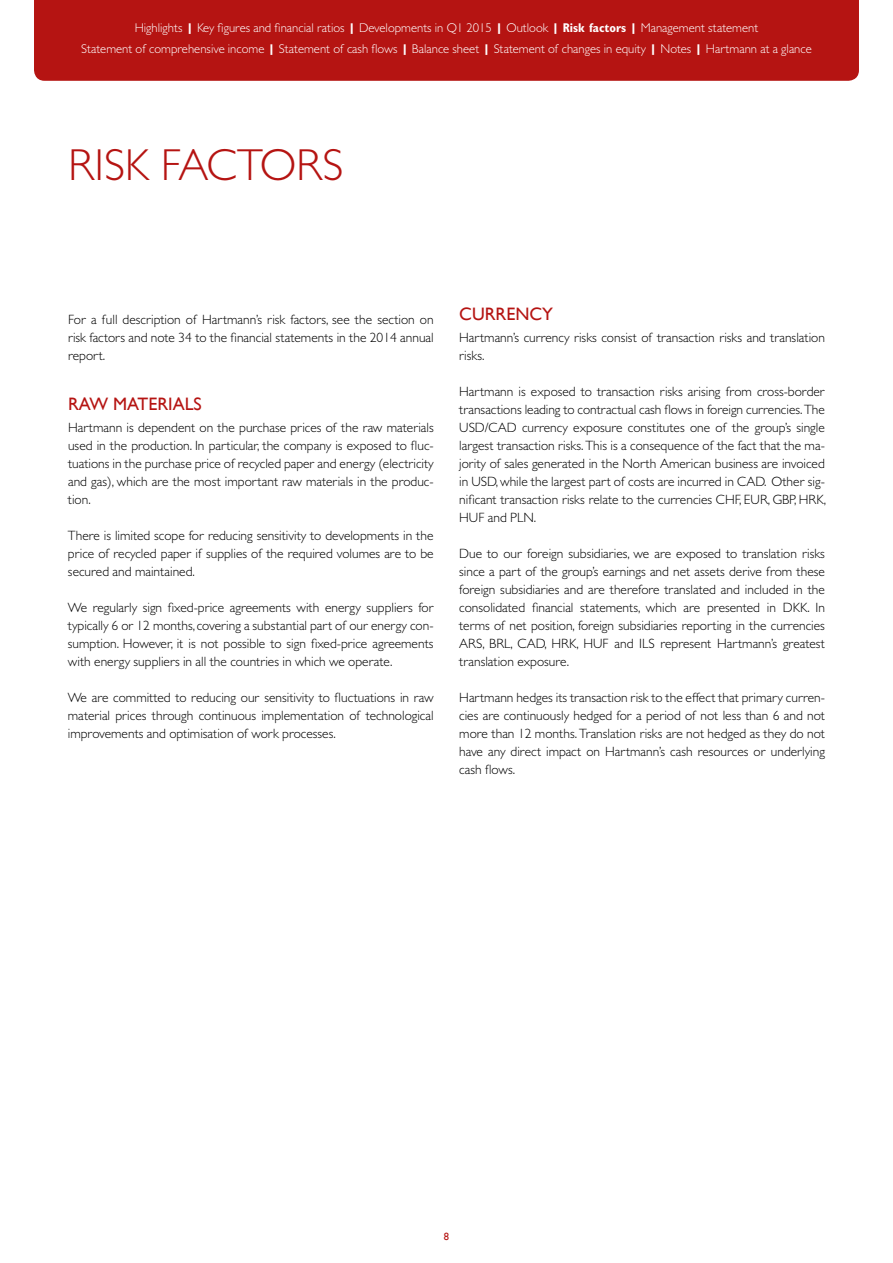
<style>
.page{position:relative;width:893px;height:1263px;background:#fff}
.page>*{position:absolute;margin:0;border:0;box-sizing:border-box;transform-origin:0 0}
.t1{font:300 45px "Gill Sans MT Std";color:#b51412}
.t2{font:18px "Gill Sans";color:#b51412}
.t3{font:300 13.5px/18px "Gill Sans MT Std";color:#000;text-align:justify}
.t4{font:300 12.75px/21px "Gill Sans MT Std";color:#fff;text-align:center}
.t5{font:10.5px "Gill Sans";color:#b51412}
.s1{font-weight:800}
.s2{font-weight:700;font-stretch:condensed}
</style>
<div class="page">
<div style="left:34px;top:0;width:825px;height:81px;background:#b51412"></div>
<p class="t4" style="left:81px;top:17px;width:732px">Highlights <span class="s1">|</span> Key figures and financial ratios <span class="s1">|</span> Developments in Q1 2015 <span class="s1">|</span> Outlook <span class="s1">|</span> <span class="s2">Risk factors</span> <span class="s1">|</span> Management statement<br>Statement of comprehensive income <span class="s1">|</span> Statement of cash flows <span class="s1">|</span> Balance sheet <span class="s1">|</span> Statement of changes in equity <span class="s1">|</span> Notes <span class="s1">|</span> Hartmann at a glance</p>
<h1 class="t1" style="left:68px;top:137px;width:272px">RISK factors</h1>
<p class="t3" style="left:68px;top:310px;width:367px">For a full description of Hartmann’s risk factors, see the section on risk factors and note 34 to the financial statements in the 2014 annual report.</p>
<h2 class="t2" style="left:68px;top:393px;width:134px">RAW MATERIALS</h2>
<p class="t3" style="left:68px;top:418px;width:367px">Hartmann is dependent on the purchase prices of the raw materials used in the production. In particular, the company is exposed to fluc&shy;tuations in the purchase price of recycled paper and energy (electricity and gas), which are the most important raw materials in the produc&shy;tion.</p>
<p class="t3" style="left:68px;top:526px;width:367px">There is limited scope for reducing sensitivity to developments in the price of recycled paper if supplies of the required volumes are to be secured and maintained.</p>
<p class="t3" style="left:68px;top:598px;width:367px">We regularly sign fixed-price agreements with energy suppliers for typically 6 or 12 months, covering a substantial part of our energy con&shy;sumption. However, it is not possible to sign fixed-price agreements with energy suppliers in all the countries in which we operate.</p>
<p class="t3" style="left:68px;top:688px;width:367px">We are committed to reducing our sensitivity to fluctuations in raw material prices through continuous implementation of technological improvements and optimisation of work processes.</p>
<h2 class="t2" style="left:459px;top:303px;width:92px">CURRENCY</h2>
<p class="t3" style="left:459px;top:328px;width:367px">Hartmann’s currency risks consist of transaction risks and translation risks.</p>
<p class="t3" style="left:459px;top:382px;width:369px">Hartmann is exposed to transaction risks arising from cross-border transactions leading to contractual cash flows in foreign currencies. The USD/CAD currency exposure constitutes one of the group’s single largest transaction risks. This is a consequence of the fact that the ma&shy;jority of sales generated in the North American business are invoiced in USD, while the largest part of costs are incurred in CAD. Other sig&shy;nificant transaction risks relate to the currencies CHF, EUR,GBP, HRK, HUF and PLN.</p>
<p class="t3" style="left:459px;top:544px;width:367px">Due to our foreign subsidiaries, we are exposed to translation risks since a part of the group’s earnings and net assets derive from these foreign subsidiaries and are therefore translated and included in the consolidated financial statements, which are presented in DKK. In terms of net position, foreign subsidiaries reporting in the currencies ARS, BRL,CAD, HRK, HUF and ILS represent Hartmann’s greatest translation exposure.</p>
<p class="t3" style="left:459px;top:688px;width:368px">Hartmann hedges its transaction risk to the effect that primary curren&shy;cies are continuously hedged for a period of not less than 6 and not more than 12 months. Translation risks are not hedged as they do not have any direct impact on Hartmann’s cash resources or underlying cash flows.</p>
<p class="t5" style="left:444px;top:1231px;width:7px">8</p>
</div>
